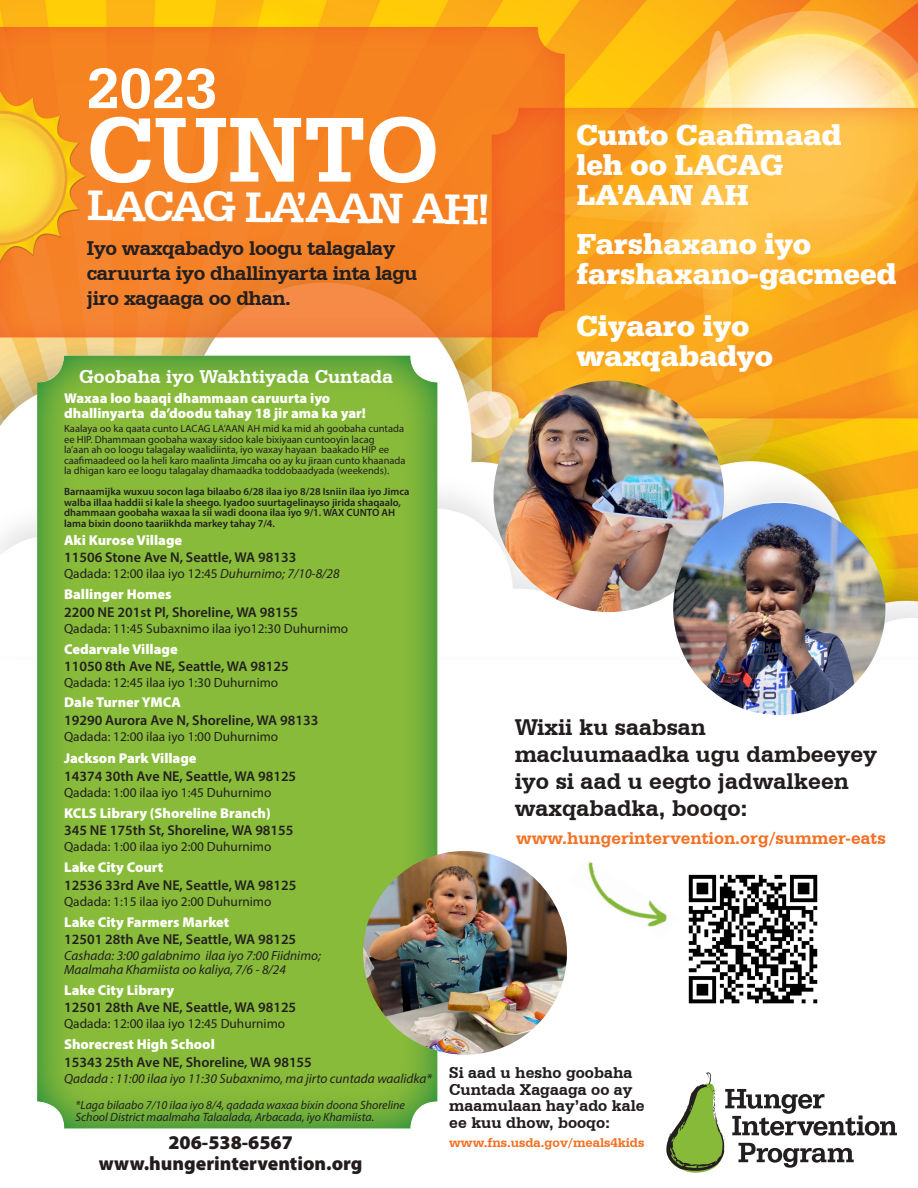
<style>
.page{position:relative;width:918px;height:1188px;background:#fff}
.page>*{position:absolute;margin:0;border:0;box-sizing:border-box;transform-origin:0 0}
.t1{font:700 97.5px "Serifa BT";color:#fff}
.t2{font:700 60px "Serifa BT";color:#fff}
.t3{font:700 45px "Serifa BT";color:#fff}
.t4{font:700 30px/30px "Serifa";color:#fff}
.t5{font:700 24px/27px "Serifa BT";color:#221c1d}
.t6{font:700 21px "Serifa BT";letter-spacing:-.02em;color:#231f20}
.t7{font:900 19.5px "Myriad Pro";color:#221c1d}
.t8{font:700 19.5px "Serifa BT";color:#fff}
.t9{font:700 18px "Serifa BT";color:#f37124}
.t10{font:700 16.5px/16.5px "Serifa BT";color:#221c1d}
.t11{font:600 14.25px "Myriad Pro";color:#231f20}
.t12{font:900 14.25px "Myriad Pro";color:#fff}
.t13{font:700 13.5px "Serifa BT";color:#f37124}
.t14{font:13.35px "Myriad Pro";color:#231f20}
.t15{font:italic 13.35px/13.5px "Myriad Pro";color:#231f20}
.t16{font:italic 12px/12px "Myriad Pro";color:#231f20}
.t17{font:10.5px/10.5px "Myriad Pro";color:#231f20}
.t18{font:600 10.5px/10.5px "Myriad Pro";color:#231f20}
.s1{font-style:italic}
</style>
<div class="page">
<img style="left:0;top:5px;width:918px;height:1124px">
<img style="left:363px;top:851px;width:204px;height:204px;border-radius:102px">
<svg style="left:664px;top:1072px;width:233px;height:101px"></svg>
<img style="left:494px;top:381px;width:230px;height:231px;border-radius:116px">
<img style="left:673px;top:503px;width:212px;height:212px;border-radius:106px">
<img style="left:681px;top:868px;width:143px;height:143px">
<img style="left:569px;top:858px;width:109px;height:82px">
<p class="t2" style="left:87px;top:51px;width:132px">2023</p>
<p class="t1" style="left:87px;top:89px;width:354px">CUNTO</p>
<p class="t3" style="left:88px;top:176px;width:404px;rotate:1deg">LACAG LA’AAN AH!</p>
<p class="t6" style="left:87px;top:235px;width:310px">Iyo waxqabadyo loogu talagalay</p>
<p class="t6" style="left:87px;top:260px;width:332px">caruurta iyo dhallinyarta inta lagu</p>
<p class="t6" style="left:87px;top:285px;width:206px">jiro xagaaga oo dhan.</p>
<p class="t8" style="left:79px;top:364px;width:315px">Goobaha iyo Wakhtiyada Cuntada</p>
<p class="t12" style="left:64px;top:389px;width:268px">Waxaa loo baaqi dhammaan caruurta iyo</p>
<p class="t12" style="left:64px;top:404px;width:303px">dhallinyarta da’doodu tahay 18 jir ama ka yar!</p>
<p class="t4" style="left:576px;top:120px;width:267px">Cunto Caafimaad leh oo LACAG<br>LA’AAN AH</p>
<p class="t4" style="left:576px;top:229px;width:236px">Farshaxano iyo</p>
<p class="t4" style="left:576px;top:259px;width:322px">farshaxano-gacmeed</p>
<p class="t4" style="left:576px;top:311px;width:175px">Ciyaaro iyo</p>
<p class="t4" style="left:576px;top:341px;width:198px">waxqabadyo</p>
<p class="t17" style="left:64px;top:423px;width:343px">Kaalaya oo ka qaata cunto LACAG LA’AAN AH mid ka mid ah goobaha cuntada ee HIP. Dhammaan goobaha waxay sidoo kale bixiyaan cuntooyin lacag<br>la’aan ah oo loogu talagalay waalidiinta, iyo waxay hayaan baakado HIP ee caafimaadeed oo la heli karo maalinta Jimcaha oo ay ku jiraan cunto khaanada la dhigan karo ee loogu talagalay dhamaadka toddobaadyada (weekends).</p>
<p class="t18" style="left:64px;top:486px;width:347px">Barnaamijka wuxuu socon laga bilaabo 6/28 ilaa iyo 8/28 Isniin ilaa iyo Jimca walba illaa haddii si kale la sheego. Iyadoo suurtagelinayso jirida shaqaalo, dhammaan goobaha waxaa la sii wadi doona ilaa iyo 9/1. WAX CUNTO AH lama bixin doono taariikhda markey tahay 7/4.</p>
<p class="t12" style="left:64px;top:530px;width:120px">Aki Kurose Village</p>
<p class="t11" style="left:64px;top:548px;width:234px">11506 Stone Ave N, Seattle, WA 98133</p>
<p class="t14" style="left:64px;top:566px;width:277px">Qadada: 12:00 ilaa iyo 12:45 <span class="s1">Duhurnimo; 7/10-8/28</span></p>
<p class="t12" style="left:64px;top:585px;width:109px">Ballinger Homes</p>
<p class="t11" style="left:64px;top:603px;width:236px">2200 NE 201st Pl, Shoreline, WA 98155</p>
<p class="t14" style="left:64px;top:620px;width:286px">Qadada: 11:45 Subaxnimo ilaa iyo12:30 Duhurnimo</p>
<p class="t12" style="left:64px;top:640px;width:115px">Cedarvale Village</p>
<p class="t11" style="left:64px;top:658px;width:226px">11050 8th Ave NE, Seattle, WA 98125</p>
<p class="t14" style="left:64px;top:675px;width:216px">Qadada: 12:45 ilaa iyo 1:30 Duhurnimo</p>
<p class="t12" style="left:64px;top:693px;width:119px">Dale Turner YMCA</p>
<p class="t11" style="left:64px;top:711px;width:256px">19290 Aurora Ave N, Shoreline, WA 98133</p>
<p class="t14" style="left:64px;top:728px;width:216px">Qadada: 12:00 ilaa iyo 1:00 Duhurnimo</p>
<p class="t12" style="left:64px;top:749px;width:134px">Jackson Park Village</p>
<p class="t11" style="left:64px;top:767px;width:234px">14374 30th Ave NE, Seattle, WA 98125</p>
<p class="t14" style="left:64px;top:784px;width:209px">Qadada: 1:00 ilaa iyo 1:45 Duhurnimo</p>
<p class="t12" style="left:64px;top:803px;width:208px">KCLS Library (Shoreline Branch)</p>
<p class="t11" style="left:64px;top:821px;width:231px">345 NE 175th St, Shoreline, WA 98155</p>
<p class="t14" style="left:64px;top:838px;width:209px">Qadada: 1:00 ilaa iyo 2:00 Duhurnimo</p>
<p class="t12" style="left:64px;top:858px;width:101px">Lake City Court</p>
<p class="t11" style="left:64px;top:876px;width:234px">12536 33rd Ave NE, Seattle, WA 98125</p>
<p class="t14" style="left:64px;top:893px;width:209px">Qadada: 1:15 ilaa iyo 2:00 Duhurnimo</p>
<p class="t12" style="left:64px;top:912px;width:167px">Lake City Farmers Market</p>
<p class="t11" style="left:64px;top:930px;width:234px">12501 28th Ave NE, Seattle, WA 98125</p>
<p class="t15" style="left:64px;top:949px;width:258px">Cashada: 3:00 galabnimo ilaa iyo 7:00 Fiidnimo;<br>Maalmaha Khamiista oo kaliya, 7/6 - 8/24</p>
<p class="t12" style="left:64px;top:981px;width:112px">Lake City Library</p>
<p class="t11" style="left:64px;top:999px;width:234px">12501 28th Ave NE, Seattle, WA 98125</p>
<p class="t14" style="left:64px;top:1016px;width:223px">Qadada: 12:00 ilaa iyo 12:45 Duhurnimo</p>
<p class="t12" style="left:64px;top:1035px;width:152px">Shorecrest High School</p>
<p class="t11" style="left:64px;top:1053px;width:249px">15343 25th Ave NE, Shoreline, WA 98155</p>
<p class="t15" style="left:64px;top:1072px;width:369px">Qadada : 11:00 ilaa iyo 11:30 Subaxnimo, ma jirto cuntada waalidka*</p>
<p class="t16" style="left:75px;top:1098px;width:331px">*Laga bilaabo 7/10 ilaa iyo 8/4, qadada waxaa bixin doona Shoreline<br>School District maalmaha Talaalada, Arbacada, iyo Khamiista.</p>
<p class="t7" style="left:168px;top:1129px;width:126px">206-538-6567</p>
<p class="t7" style="left:99px;top:1150px;width:265px">www.hungerintervention.org</p>
<p class="t5" style="left:515px;top:713px;width:364px">Wixii ku saabsan macluumaadka ugu dambeeyey iyo si aad u eegto jadwalkeen waxqabadka, booqo:</p>
<p class="t9" style="left:516px;top:827px;width:371px">www.hungerintervention.org/summer-eats</p>
<p class="t10" style="left:449px;top:1064px;width:197px">Si aad u hesho goobaha<br>Cuntada Xagaaga oo ay maamulaan hay’ado kale ee kuu dhow, booqo:</p>
<p class="t13" style="left:449px;top:1134px;width:197px">www.fns.usda.gov/meals4kids</p>
</div>
